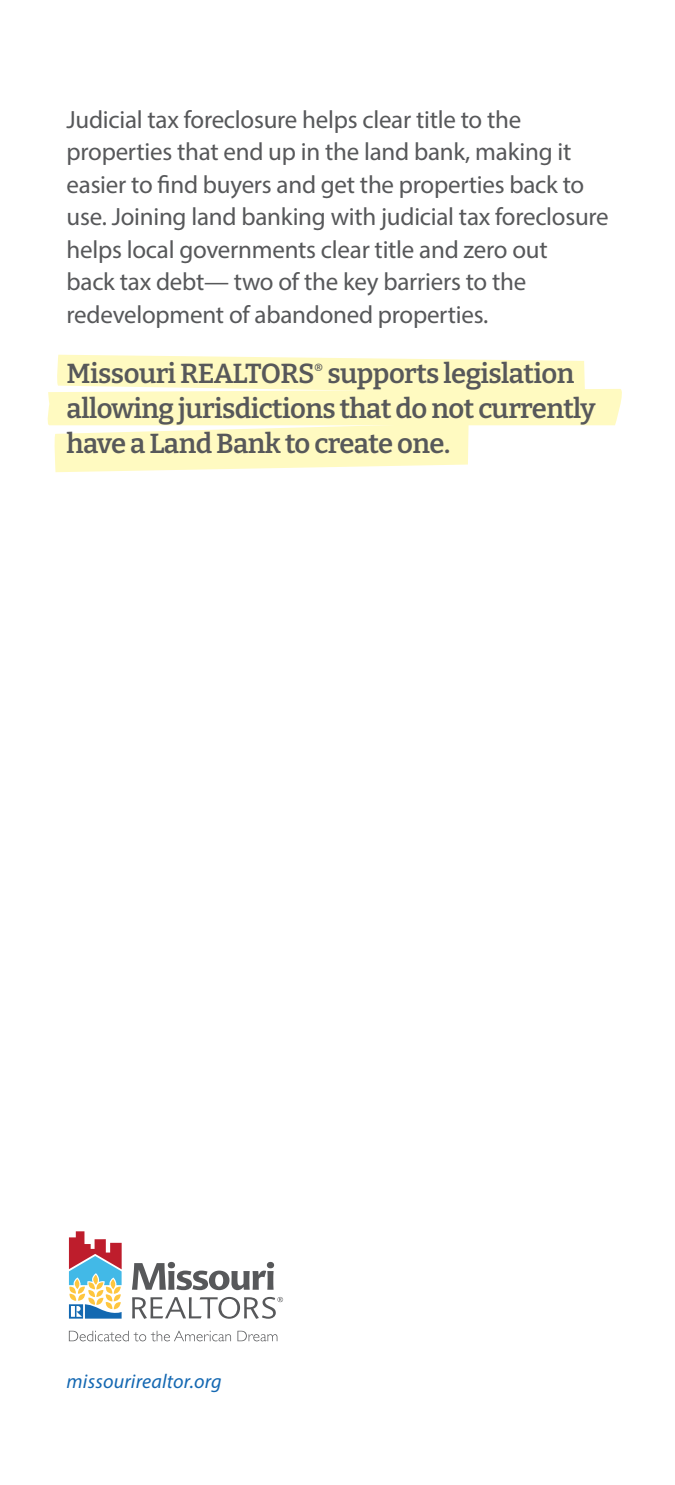
<style>
.page{position:relative;width:675px;height:1485px;background:#fff}
.page>*{position:absolute;margin:0;border:0;box-sizing:border-box;transform-origin:0 0}
.t1{font:600 27.5px/35px "Bitter";letter-spacing:-.02em;color:#57585a}
.t2{font:25px/32.5px "Myriad Pro";letter-spacing:-.01em;color:#57585a}
.t3{font:italic 20px "Myriad Pro";letter-spacing:.01em;color:#1468b2}
</style>
<div class="page">
<svg style="left:47px;top:355px;width:575px;height:117px"></svg>
<svg style="left:132px;top:1262px;width:142px;height:28px"></svg>
<svg style="left:132px;top:1297px;width:151px;height:22px"></svg>
<svg style="left:69px;top:1331px;width:162px;height:10px"></svg>
<svg style="left:237px;top:1331px;width:40px;height:10px"></svg>
<svg style="left:69px;top:1231px;width:53px;height:88px"></svg>
<p class="t2" style="left:67px;top:103px;width:544px">Judicial tax foreclosure helps clear title to the properties that end up in the land bank, making it easier to find buyers and get the properties back to use. Joining land banking with judicial tax foreclosure helps local governments clear title and zero out<br>back tax debt— two of the key barriers to the redevelopment of abandoned properties.</p>
<p class="t1" style="left:67px;top:355px;width:530px">Missouri REALTORS<sup>®</sup> supports legislation allowing jurisdictions that do not currently have a Land Bank to create one.</p>
<p class="t3" style="left:67px;top:1369px;width:157px">missourirealtor.org</p>
</div>
